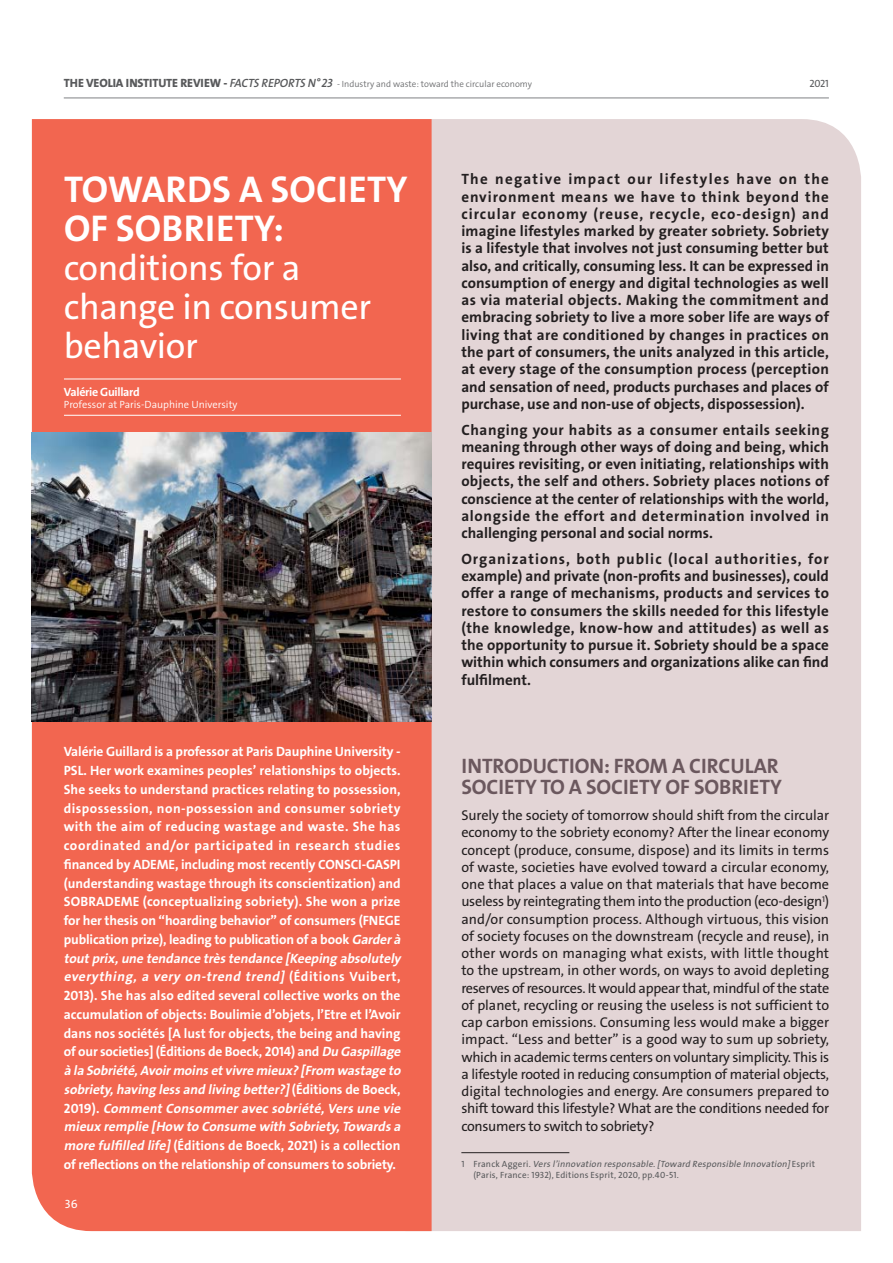
<style>
.page{position:relative;width:893px;height:1263px;background:#fff}
.page>*{position:absolute;margin:0;border:0;box-sizing:border-box;transform-origin:0 0}
.t1{font:37.5px/39px "The Sans Veolia W7 Bld";letter-spacing:.005em;color:#fff}
.t2{font:36px/39px "The Sans Veolia W5 Pla";letter-spacing:-.01em;color:#fff}
.t3{font:21px/21px "The Sans Veolia W7 Bld";letter-spacing:-.005em;color:#6b585e}
.t4{font:15px/17.2px "The Sans Veolia W7 Bld";color:#231f20;text-align:justify}
.t5{font:14.25px/17.2px "The Sans Veolia W5 Pla";letter-spacing:-.02em;color:#231f20;text-align:justify}
.t6{font:13.5px/18.8px "The Sans Veolia W7 Bld";letter-spacing:-.005em;color:#fff}
.t7{font:12px "The Sans Veolia W7 Bld";letter-spacing:-.025em;color:#fff}
.t8{font:12px "The Sans Veolia W5 Pla";color:#fff}
.t9{font:10.5px "The Sans Veolia W4 Se Lig";color:#fff}
.t10{font:10.5px "The Sans Veolia W5 Pla";color:#58595b}
.t11{font:9px/10.5px "The Sans Veolia W5 Pla";letter-spacing:.02em;color:#58595b}
.t12{font:9px "The Sans Veolia W4 Se Lig";color:#6d6e70}
.s1{font-family:"The Sans Veolia W8 Ex Bld";font-size:12px;color:#58595b}
.s2{font-family:"The Sans Veolia W6 Se Bld It";font-size:12px;color:#58595b}
.s3{font-style:italic}
</style>
<div class="page">
<div style="left:432px;top:119px;width:429px;height:1112px;background:#e3d5d6"></div>
<div style="left:32px;top:119px;width:400px;height:1112px;background:#f26650"></div>
<hr style="left:64px;top:379px;width:337px;height:1px;background:#fff">
<hr style="left:461px;top:1152px;width:108px;height:1px;background:#231f20">
<hr style="left:64px;top:415px;width:337px;height:1px;background:#fff">
<img style="left:32px;top:433px;width:400px;height:288px">
<hr style="left:64px;top:98px;width:765px;height:1px;background:#808285">
<p class="t12" style="left:64px;top:79px;width:470px"><span class="s1">THE VEOLIA INSTITUTE REVIEW -</span> <span class="s2">FACTS REPORTS N° 23</span> - Industry and waste: toward the circular economy</p>
<p class="t10" style="left:810px;top:78px;width:21px">2021</p>
<h1 class="t1" style="left:64px;top:172px;width:345px">TOWARDS A SOCIETY<br>OF SOBRIETY:</h1>
<h2 class="t2" style="left:64px;top:250px;width:309px">conditions for a change in consumer behavior</h2>
<p class="t7" style="left:64px;top:386px;width:77px">Valérie Guillard</p>
<p class="t9" style="left:64px;top:399px;width:175px">Professor at Paris-Dauphine University</p>
<p class="t6" style="left:64px;top:743px;width:341px">Valérie Guillard is a professor at Paris Dauphine University - PSL. Her work examines peoples’ relationships to objects.<br>She seeks to understand practices relating to possession, dispossession, non-possession and consumer sobriety with the aim of reducing wastage and waste. She has coordinated and/or participated in research studies financed by ADEME, including most recently CONSCI-GASPI (understanding wastage through its conscientization) and SOBRADEME (conceptualizing sobriety). She won a prize for her thesis on “hoarding behavior” of consumers (FNEGE publication prize), leading to publication of a book <span class="s3">Garderà tout prix,une tendance très tendance [Keeping absolutely everything, a very on-trend trend]</span> ( É d i t i o n s Vu i b e rt , 2013). She has also edited several collective works on the accumulation of objects: Boulimie d’objets, l’Etre et l’Avoir dans nos sociétés [A lust for objects, the being and having of our societies] (Éditions de Boeck, 2014) and <span class="s3">Du Gaspillage à la Sobriété,Avoirmoins etvivre mieux? [From wastage to sobriety,having less and living better?]</span>( É d i t i o n s d e B o e c k , 2 0 1 9 ) . <span class="s3">Comment Consommer avec sobriété,Vers une vie mieux remplie [How to Consume with Sobriety,Towards a more fulfilled life]</span>(Éditions de Boeck, 2021) is a collection of reflections on the relationship of consumers to sobriety.</p>
<p class="t8" style="left:65px;top:1198px;width:14px">36</p>
<p class="t4" style="left:461px;top:171px;width:369px">The negative impact our lifestyles have on the environment means we have to think beyond the circular economy (reuse, recycle, eco-design) and imagine lifestyles marked by greater sobriety. Sobriety is a lifestyle that involves not just consuming better but also, and critically, consuming less. It can be expressed in consumption of energy and digital technologies as well as via material objects. Making the commitment and embracing sobriety to live a more sober life are ways of living that are conditioned by changes in practices on the part of consumers, the units analyzed in this article, at every stage of the consumption process (perception and sensation of need, products purchases and places of purchase, use and non-use of objects, dispossession).</p>
<p class="t4" style="left:461px;top:421px;width:369px">Changing your habits as a consumer entails seeking meaning through other ways of doing and being, which requires revisiting, or even initiating, relationships with objects, the self and others. Sobriety places notions of conscience at the center of relationships with the world, alongside the effort and determination involved in challenging personal and social norms.</p>
<p class="t4" style="left:461px;top:551px;width:369px">Organizations, both public (local authorities, for example) and private (non-profits and businesses), could offer a range of mechanisms, products and services to restore to consumers the skills needed for this lifestyle (the knowledge, know-how and attitudes) as well as the opportunity to pursue it. Sobriety should be a space within which consumers and organizations alike can find fulfilment.</p>
<h3 class="t3" style="left:461px;top:757px;width:322px">INTRODUCTION: FROM A CIRCULAR<br>SOCIETY TO A SOCIETY OF SOBRIETY</h3>
<p class="t5" style="left:461px;top:807px;width:369px">Surely the society of tomorrow should shift from the circular economy to the sobriety economy? After the linear economy concept (produce, consume, dispose) and its limits in terms of waste, societies have evolved toward a circular economy, one that places a value on that materials that have become useless by reintegrating them into the production (eco-design<sup>1</sup>) and/or consumption process. Although virtuous, this vision of society focuses on the downstream (recycle and reuse), in other words on managing what exists, with little thought to the upstream, in other words, on ways to avoid depleting reserves of resources. It would appear that, mindful of the state of planet, recycling or reusing the useless is not sufficient to cap carbon emissions. Consuming less would make a bigger impact. “Less and better” is a good way to sum up sobriety, which in academic terms centers on voluntary simplicity. This is a lifestyle rooted in reducing consumption of material objects, digital technologies and energy. Are consumers prepared to shift toward this lifestyle? What are the conditions needed for consumers to switch to sobriety?</p>
<p class="t11" style="left:473px;top:1159px;width:343px;text-indent:-12px">1 F r a n c k A g g e r i . <span class="s3">Vers l’innovation responsable.[Toward Responsible Innovation]</span> E s p r i t (Paris, France: 1932), Editions Esprit, 2020, pp.40-51.</p>
</div>
